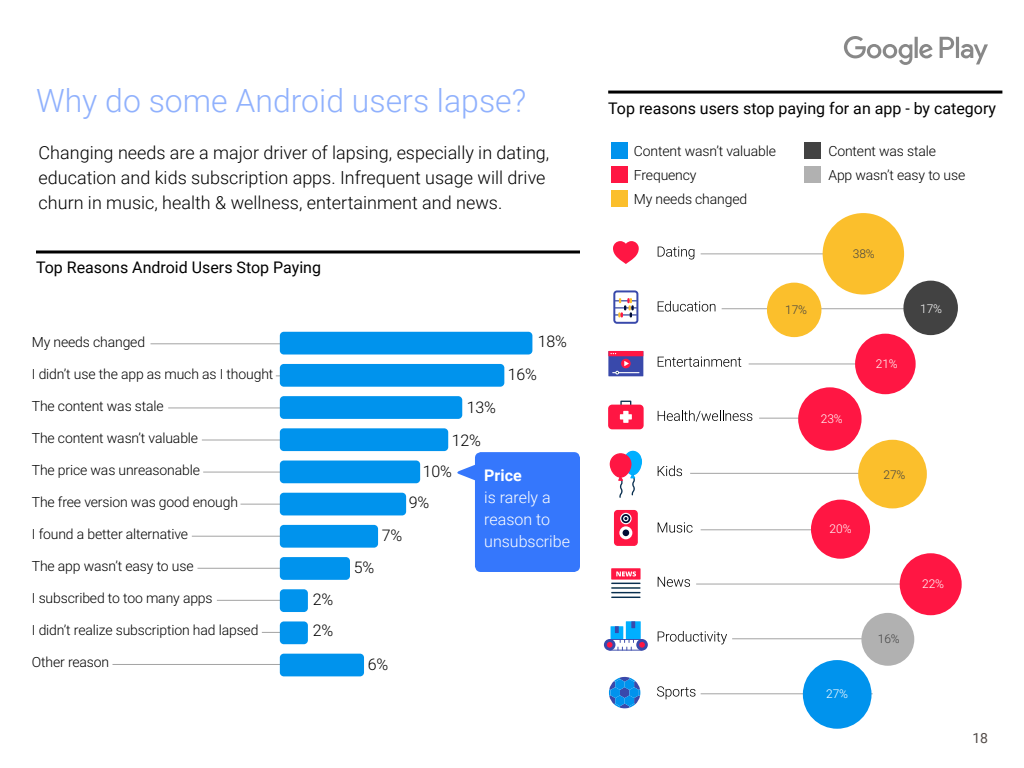
<style>
.page{position:relative;width:1024px;height:768px;background:#fff}
.page>*{position:absolute;margin:0;border:0;box-sizing:border-box;transform-origin:0 0}
.t1{font:300 32px "Roboto";color:#90b1fd}
.t2{font:300 18px/25px "Roboto";color:#000}
.t3{font:16px "Roboto";color:#000}
.t4{font:300 16px/22px "Roboto";color:#fff}
.t5{font:300 16px/31px "Roboto";letter-spacing:-.01em;color:#000}
.t6{font:700 16px "Roboto";color:#fff}
.t7{font:300 14px/24px "Roboto";letter-spacing:-.01em;color:#000}
.t8{font:14px "Roboto";color:#524b48}
.t9{font:300 12px "Roboto";letter-spacing:-.01em;color:#fff}
.t10{font:300 12px "Roboto";letter-spacing:-.01em;color:#424242}
</style>
<div class="page">
<svg style="left:844px;top:36px;width:144px;height:29px"></svg>
<hr style="left:36px;top:250px;width:544px;height:3px;background:#000">
<hr style="left:151px;top:343px;width:264px;height:1px;background:#a3a3a3">
<hr style="left:276px;top:375px;width:96px;height:1px;background:#a3a3a3">
<hr style="left:168px;top:407px;width:266px;height:1px;background:#a3a3a3">
<hr style="left:202px;top:440px;width:93px;height:1px;background:#a3a3a3">
<hr style="left:203px;top:472px;width:186px;height:1px;background:#a3a3a3">
<hr style="left:241px;top:504px;width:67px;height:1px;background:#a3a3a3">
<hr style="left:192px;top:536px;width:89px;height:1px;background:#a3a3a3">
<hr style="left:198px;top:568px;width:103px;height:1px;background:#a3a3a3">
<hr style="left:217px;top:600px;width:68px;height:1px;background:#a3a3a3">
<hr style="left:262px;top:632px;width:32px;height:1px;background:#a3a3a3">
<hr style="left:113px;top:664px;width:170px;height:1px;background:#a3a3a3">
<div style="left:280px;top:332px;width:252px;height:23px;background:#0093ed;border-radius:4px"></div>
<div style="left:280px;top:364px;width:224px;height:23px;background:#0093ed;border-radius:4px"></div>
<div style="left:280px;top:396px;width:182px;height:23px;background:#0093ed;border-radius:4px"></div>
<div style="left:280px;top:428px;width:168px;height:23px;background:#0093ed;border-radius:4px"></div>
<div style="left:280px;top:461px;width:140px;height:22px;background:#0093ed;border-radius:4px"></div>
<div style="left:280px;top:493px;width:126px;height:22px;background:#0093ed;border-radius:4px"></div>
<div style="left:280px;top:525px;width:98px;height:23px;background:#0093ed;border-radius:4px"></div>
<div style="left:280px;top:557px;width:70px;height:23px;background:#0093ed;border-radius:4px"></div>
<div style="left:280px;top:589px;width:28px;height:23px;background:#0093ed;border-radius:4px"></div>
<div style="left:280px;top:621px;width:28px;height:23px;background:#0093ed;border-radius:4px"></div>
<div style="left:280px;top:654px;width:84px;height:22px;background:#0093ed;border-radius:4px"></div>
<hr style="left:608px;top:91px;width:394px;height:3px;background:#000">
<svg style="left:658px;top:357px;width:83px;height:10px"></svg>
<hr style="left:749px;top:363px;width:151px;height:1px;background:#a3a3a3">
<svg style="left:608px;top:351px;width:35px;height:25px"></svg>
<div style="left:855px;top:334px;width:61px;height:60px;background:#ff1643;border-radius:30px"></div>
<svg style="left:658px;top:522px;width:35px;height:11px"></svg>
<hr style="left:701px;top:529px;width:145px;height:1px;background:#a3a3a3">
<svg style="left:614px;top:510px;width:24px;height:36px"></svg>
<div style="left:811px;top:500px;width:59px;height:59px;background:#ff1643;border-radius:30px"></div>
<svg style="left:658px;top:466px;width:24px;height:10px"></svg>
<hr style="left:690px;top:473px;width:187px;height:1px;background:#a3a3a3">
<svg style="left:610px;top:451px;width:32px;height:47px"></svg>
<div style="left:858px;top:440px;width:69px;height:68px;background:#fbbf2c;border-radius:34px"></div>
<div style="left:611px;top:143px;width:17px;height:16px;background:#0093ed"></div>
<div style="left:611px;top:166px;width:17px;height:17px;background:#ff1643"></div>
<div style="left:611px;top:190px;width:17px;height:17px;background:#fbbf2c"></div>
<div style="left:805px;top:143px;width:16px;height:16px;background:#424242"></div>
<div style="left:805px;top:166px;width:16px;height:17px;background:#b1b1b1"></div>
<svg style="left:658px;top:577px;width:32px;height:10px"></svg>
<hr style="left:696px;top:584px;width:259px;height:1px;background:#a3a3a3">
<svg style="left:611px;top:568px;width:30px;height:12px"></svg>
<hr style="left:611px;top:583px;width:30px;height:1px;background:#092f4f">
<hr style="left:611px;top:587px;width:30px;height:2px;background:#092f4f">
<hr style="left:611px;top:592px;width:30px;height:1px;background:#092f4f">
<hr style="left:611px;top:597px;width:30px;height:1px;background:#092f4f">
<div style="left:900px;top:553px;width:62px;height:62px;background:#ff1643;border-radius:31px"></div>
<svg style="left:658px;top:410px;width:94px;height:12px"></svg>
<hr style="left:759px;top:418px;width:91px;height:1px;background:#a3a3a3">
<div style="left:608px;top:405px;width:36px;height:24px;background:#ff1643;border-radius:4px"></div>
<svg style="left:620px;top:401px;width:12px;height:22px"></svg>
<div style="left:798px;top:387px;width:64px;height:64px;background:#ff1643;border-radius:32px"></div>
<svg style="left:658px;top:301px;width:57px;height:11px"></svg>
<hr style="left:722px;top:308px;width:233px;height:1px;background:#a3a3a3">
<svg style="left:613px;top:290px;width:25px;height:34px"></svg>
<div style="left:903px;top:281px;width:55px;height:54px;background:#424242;border-radius:27px"></div>
<div style="left:767px;top:283px;width:54px;height:54px;background:#fbbf2c;border-radius:27px"></div>
<svg style="left:657px;top:686px;width:38px;height:13px"></svg>
<hr style="left:701px;top:693px;width:172px;height:1px;background:#a3a3a3">
<div style="left:803px;top:660px;width:69px;height:69px;background:#0093ed;border-radius:34px"></div>
<svg style="left:609px;top:677px;width:31px;height:31px"></svg>
<svg style="left:658px;top:631px;width:69px;height:13px"></svg>
<hr style="left:732px;top:638px;width:132px;height:1px;background:#a3a3a3">
<svg style="left:636px;top:639px;width:12px;height:12px"></svg>
<div style="left:611px;top:626px;width:12px;height:13px;background:#00afff"></div>
<div style="left:626px;top:621px;width:15px;height:18px;background:#00afff"></div>
<svg style="left:615px;top:626px;width:4px;height:7px"></svg>
<svg style="left:631px;top:621px;width:4px;height:7px"></svg>
<svg style="left:604px;top:639px;width:11px;height:12px"></svg>
<svg style="left:607px;top:639px;width:38px;height:12px"></svg>
<div style="left:861px;top:613px;width:53px;height:53px;background:#b1b1b1;border-radius:26px"></div>
<svg style="left:658px;top:246px;width:36px;height:13px"></svg>
<hr style="left:701px;top:253px;width:198px;height:1px;background:#a3a3a3">
<svg style="left:613px;top:241px;width:26px;height:23px"></svg>
<div style="left:823px;top:213px;width:81px;height:82px;background:#fbbf2c;border-radius:41px"></div>
<div style="left:475px;top:452px;width:105px;height:120px;background:#3577fc;border-radius:6px"></div>
<svg style="left:457px;top:464px;width:18px;height:17px"></svg>
<h1 class="t1" style="left:36px;top:78px;width:492px">Why do some Android users lapse?</h1>
<p class="t2" style="left:39px;top:139px;width:512px">Changing needs are a major driver of lapsing, especially in dating, education and kids subscription apps. Infrequent usage will drive churn in music, health &amp; wellness, entertainment and news.</p>
<p class="t3" style="left:36px;top:257px;width:287px">Top Reasons Android Users Stop Paying</p>
<p class="t7" style="left:32px;top:330px;width:115px">My needs changed</p>
<p class="t7" style="left:32px;top:362px;width:243px">I didn’t use the app as much as I thought</p>
<p class="t7" style="left:32px;top:394px;width:133px">The content was stale</p>
<p class="t7" style="left:32px;top:426px;width:168px">The content wasn’t valuable</p>
<p class="t7" style="left:32px;top:458px;width:170px">The price was unreasonable</p>
<p class="t7" style="left:32px;top:490px;width:208px">The free version was good enough</p>
<p class="t7" style="left:32px;top:522px;width:158px">I found a better alternative</p>
<p class="t7" style="left:32px;top:554px;width:163px">The app wasn’t easy to use</p>
<p class="t7" style="left:32px;top:586px;width:182px">I subscribed to too many apps</p>
<p class="t7" style="left:32px;top:618px;width:228px">I didn’t realize subscription had lapsed</p>
<p class="t7" style="left:32px;top:650px;width:79px">Other reason</p>
<p class="t5" style="left:313px;top:583px;width:22px">2%<br>2%</p>
<p class="t5" style="left:354px;top:551px;width:22px">5%</p>
<p class="t5" style="left:538px;top:325px;width:31px">18%</p>
<p class="t5" style="left:508px;top:358px;width:31px">16%</p>
<p class="t5" style="left:382px;top:519px;width:22px">7%</p>
<p class="t5" style="left:452px;top:390px;width:46px;line-height:33px;text-indent:15px">13%<br>12%</p>
<p class="t5" style="left:409px;top:455px;width:45px;text-indent:14px">10%<br>9%</p>
<p class="t6" style="left:484px;top:464px;width:39px">Price</p>
<p class="t4" style="left:484px;top:485px;width:87px">is rarely a reason to unsubscribe</p>
<p class="t5" style="left:368px;top:648px;width:22px">6%</p>
<p class="t3" style="left:608px;top:97px;width:389px">Top reasons users stop paying for an app - by category</p>
<p class="t7" style="left:634px;top:138px;width:144px">Content wasn’t valuable<br>Frequency<br>My needs changed</p>
<p class="t7" style="left:828px;top:138px;width:138px">Content was stale<br>App wasn’t easy to use</p>
<p class="t10" style="left:853px;top:245px;width:23px">38%</p>
<p class="t10" style="left:785px;top:301px;width:23px">17%</p>
<p class="t9" style="left:920px;top:300px;width:23px">17%</p>
<p class="t9" style="left:821px;top:410px;width:23px">23%</p>
<p class="t9" style="left:830px;top:520px;width:23px">20%</p>
<p class="t9" style="left:826px;top:685px;width:23px">27%</p>
<p class="t9" style="left:876px;top:355px;width:23px">21%</p>
<p class="t10" style="left:884px;top:466px;width:23px">27%</p>
<p class="t10" style="left:878px;top:630px;width:23px">16%</p>
<p class="t9" style="left:922px;top:575px;width:23px">22%</p>
<p class="t8" style="left:972px;top:728px;width:17px">18</p>
</div>
